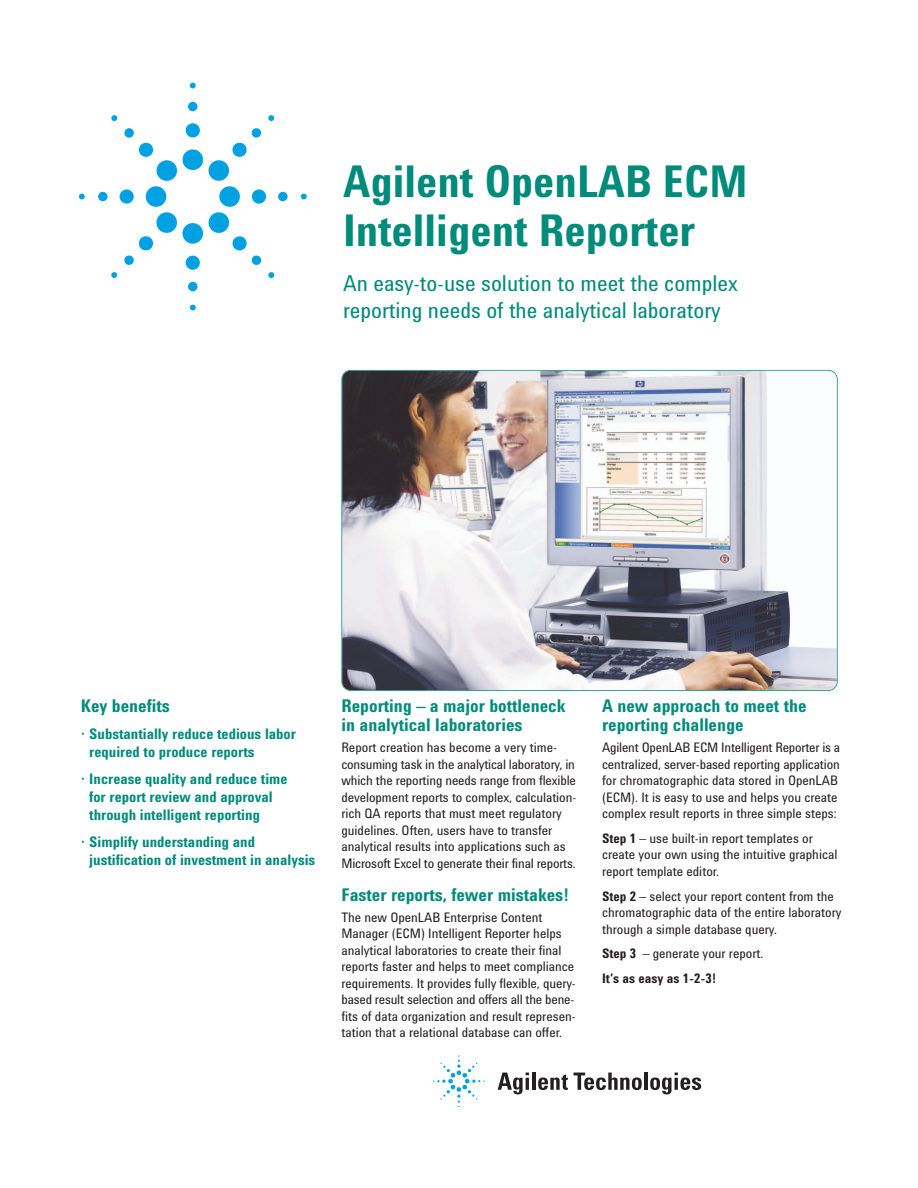
<style>
.page{position:relative;width:918px;height:1188px;background:#fff}
.page>*{position:absolute;margin:0;border:0;box-sizing:border-box;transform-origin:0 0}
.t1{font:700 45px/49.2px "Agilent Cond";color:#008b7b}
.t2{font:22.5px/27px "Agilent Cond";color:#008b7b}
.t3{font:700 18px/19.5px "Agilent Cond";color:#008b7b}
.t4{font:700 15px/18px "Agilent Cond";color:#008b7b}
.t5{font:13.5px/16.5px "Agilent Cond";color:#231f20}
.t6{font:700 13.5px/24.8px "Agilent Cond";color:#231f20}
.s1{font-weight:700}
.s2{font-weight:400}
</style>
<div class="page">
<div style="left:182px;top:149px;width:21px;height:21px;background:#00a1e3;border-radius:50%"></div>
<div style="left:186px;top:123px;width:14px;height:14px;background:#00a1e3;border-radius:50%"></div>
<div style="left:188px;top:102px;width:10px;height:9px;background:#00a1e3;border-radius:50%"></div>
<svg style="left:190px;top:83px;width:6px;height:5px"></svg>
<div style="left:219px;top:186px;width:21px;height:21px;background:#00a1e3;border-radius:50%"></div>
<div style="left:252px;top:189px;width:14px;height:15px;background:#00a1e3;border-radius:50%"></div>
<div style="left:278px;top:192px;width:10px;height:9px;background:#00a1e3;border-radius:50%"></div>
<svg style="left:301px;top:194px;width:6px;height:5px"></svg>
<div style="left:182px;top:223px;width:21px;height:21px;background:#00a1e3;border-radius:50%"></div>
<div style="left:186px;top:256px;width:14px;height:14px;background:#00a1e3;border-radius:50%"></div>
<div style="left:188px;top:282px;width:10px;height:9px;background:#00a1e3;border-radius:50%"></div>
<svg style="left:190px;top:305px;width:6px;height:6px"></svg>
<div style="left:146px;top:186px;width:20px;height:21px;background:#00a1e3;border-radius:50%"></div>
<div style="left:120px;top:189px;width:14px;height:15px;background:#00a1e3;border-radius:50%"></div>
<div style="left:98px;top:192px;width:10px;height:9px;background:#00a1e3;border-radius:50%"></div>
<svg style="left:79px;top:194px;width:6px;height:5px"></svg>
<svg style="left:208px;top:128px;width:54px;height:53px"></svg>
<svg style="left:268px;top:115px;width:6px;height:6px"></svg>
<svg style="left:208px;top:212px;width:54px;height:53px"></svg>
<svg style="left:268px;top:272px;width:7px;height:6px"></svg>
<svg style="left:124px;top:212px;width:53px;height:53px"></svg>
<svg style="left:111px;top:272px;width:6px;height:6px"></svg>
<svg style="left:124px;top:128px;width:53px;height:53px"></svg>
<svg style="left:111px;top:115px;width:7px;height:6px"></svg>
<img style="left:342px;top:371px;width:495px;height:319px;border-radius:9px">
<div style="left:341px;top:370px;width:497px;height:321px;border:2px solid #008b7b;border-radius:9px"></div>
<svg style="left:498px;top:1073px;width:31px;height:21px"></svg>
<hr style="left:532px;top:1073px;width:4px;height:17px;background:#231f20">
<svg style="left:538px;top:1074px;width:30px;height:16px"></svg>
<svg style="left:574px;top:1073px;width:68px;height:17px"></svg>
<hr style="left:644px;top:1073px;width:4px;height:17px;background:#231f20">
<svg style="left:650px;top:1073px;width:51px;height:21px"></svg>
<svg style="left:433px;top:1055px;width:52px;height:52px"></svg>
<h1 class="t1" style="left:343px;top:161px;width:406px">Agilent OpenLAB ECM<br>Intelligent Reporter</h1>
<h2 class="t2" style="left:343px;top:272px;width:396px">An easy-to-use solution to meet the complex reporting needs of the analytical laboratory</h2>
<h3 class="t3" style="left:81px;top:697px;width:91px">Key benefits</h3>
<p class="t4" style="left:89px;top:726px;width:208px;text-indent:-9px">· Substantially reduce tedious labor required to produce reports</p>
<p class="t4" style="left:89px;top:771px;width:200px;text-indent:-9px">· Increase quality and reduce time for report review and approval through intelligent reporting</p>
<p class="t4" style="left:89px;top:834px;width:227px;text-indent:-9px">· Simplify understanding and justification of investment in analysis</p>
<h3 class="t3" style="left:341px;top:697px;width:226px">Reporting – a major bottleneck in analytical laboratories</h3>
<p class="t5" style="left:341px;top:740px;width:236px">Report creation has become a very time&shy;consuming task in the analytical laboratory, in which the reporting needs range from flexible development reports to complex, calculation&shy;rich QA reports that must meet regulatory guidelines. Often, users have to transfer analytical results into applications such as Microsoft Excel to generate their final reports.</p>
<h3 class="t3" style="left:341px;top:886px;width:230px">Faster reports, fewer mistakes!</h3>
<p class="t5" style="left:341px;top:910px;width:236px">The new OpenLAB Enterprise Content Manager (ECM) Intelligent Reporter helps analytical laboratories to create their final reports faster and helps to meet compliance requirements. It provides fully flexible, query&shy;based result selection and offers all the bene&shy;fits of data organization and result represen&shy;tation that a relational database can offer.</p>
<h3 class="t3" style="left:602px;top:697px;width:206px">A new approach to meet the reporting challenge</h3>
<p class="t5" style="left:602px;top:740px;width:240px">Agilent OpenLAB ECM Intelligent Reporter is a centralized, server-based reporting application for chromatographic data stored in OpenLAB (ECM). It is easy to use and helps you create complex result reports in three simple steps:</p>
<p class="t5" style="left:602px;top:831px;width:237px"><span class="s1">Step 1</span> – use built-in report templates or create your own using the intuitive graphical report template editor.</p>
<p class="t5" style="left:602px;top:889px;width:241px"><span class="s1">Step 2</span> – select your report content from the chromatographic data of the entire laboratory through a simple database query.</p>
<p class="t6" style="left:602px;top:943px;width:163px">Step 3 <span class="s2">– generate your report.<br></span>It’s as easy as 1-2-3!</p>
</div>
